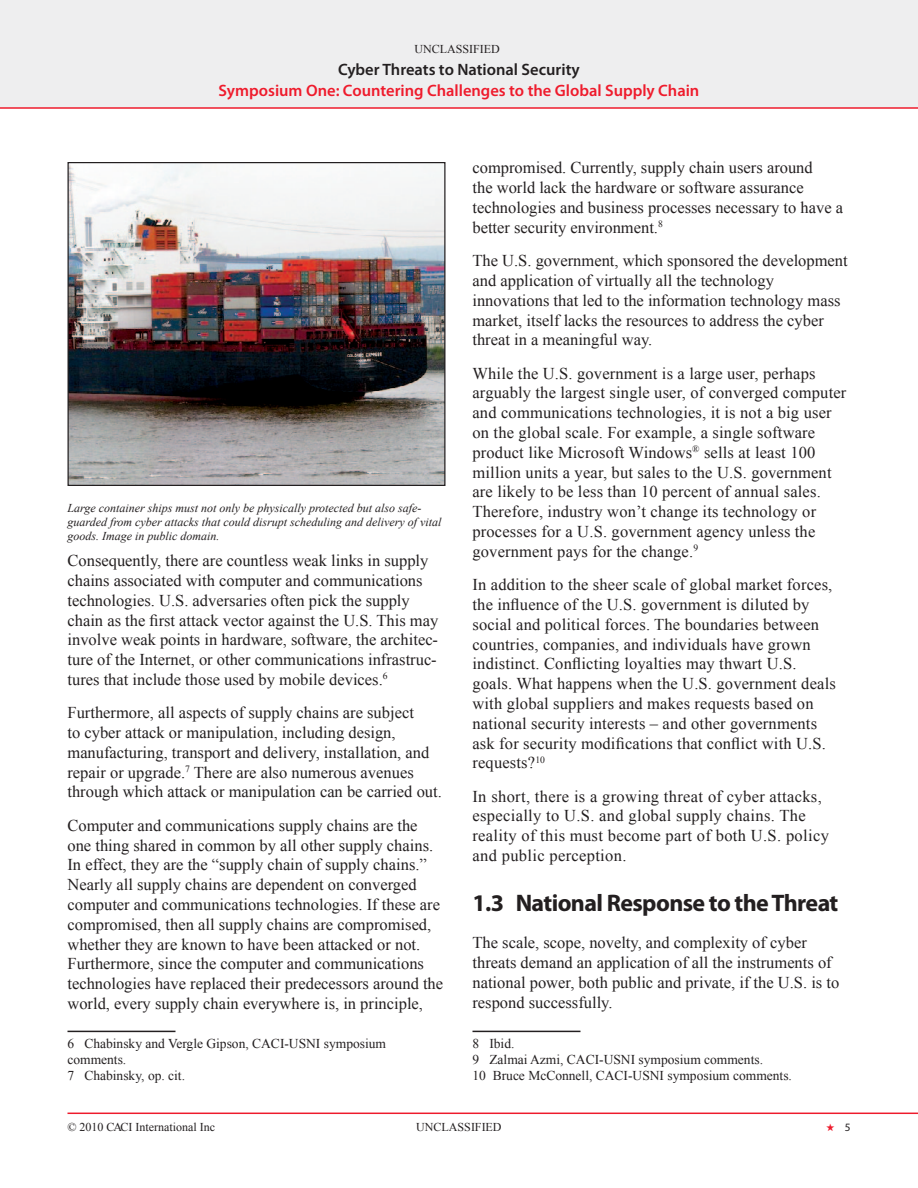
<style>
.page{position:relative;width:918px;height:1188px;background:#fff}
.page>*{position:absolute;margin:0;border:0;box-sizing:border-box;transform-origin:0 0}
.t1{font:700 24px "Myriad Pro";letter-spacing:-.025em;color:#231f20}
.t2{font:16.5px/19.8px "Times New Roman";color:#231f20}
.t3{font:16.5px/19.8px "Times New Roman";letter-spacing:.02em;color:#231f20}
.t4{font:600 16.5px "Myriad Pro";color:#ee1b2c}
.t5{font:600 16.5px "Myriad Pro";color:#231f20}
.t6{font:13.5px/16.2px "Times New Roman";color:#231f20}
.t7{font:italic 12px/14.4px "Times New Roman";color:#231f20}
.t8{font:12px "Times New Roman";color:#231f20}
.t9{font:11.25px "Myriad Pro";color:#231f20}
.s1{color:#ee1b2c}
</style>
<div class="page">
<div style="left:0;top:0;width:918px;height:107px;background:#eeeeef"></div>
<hr style="left:0;top:107px;width:918px;height:2px;background:#ee1b2c">
<hr style="left:68px;top:1113px;width:850px;height:1px;background:#ee1b2c">
<hr style="left:68px;top:1031px;width:108px;height:1px;background:#231f20">
<hr style="left:472px;top:1031px;width:108px;height:1px;background:#231f20">
<img style="left:70px;top:164px;width:374px;height:320px">
<div style="left:68px;top:162px;width:378px;height:324px;border:1px solid #231f20"></div>
<p class="t8" style="left:415px;top:40px;width:87px">UNCLASSIFIED</p>
<p class="t5" style="left:338px;top:59px;width:243px">Cyber Threats to National Security</p>
<p class="t4" style="left:219px;top:80px;width:482px">Symposium One: Countering Challenges to the Global Supply Chain</p>
<p class="t7" style="left:68px;top:500px;width:376px">Large container ships must not only be physically protected but also safe&shy;guarded from cyber attacks that could disrupt scheduling and delivery of vital goods. Image in public domain.</p>
<p class="t2" style="left:68px;top:550px;width:372px">Consequently, there are countless weak links in supply chains associated with computer and communications technologies. U.S. adversaries often pick the supply chain as the first attack vector against the U.S. This may involve weak points in hardware, software, the architec&shy;ture of the Internet, or other communications infrastruc&shy;tures that include those used by mobile devices.<sup>6</sup></p>
<p class="t2" style="left:67px;top:703px;width:376px">Furthermore, all aspects of supply chains are subject<br>to cyber attack or manipulation, including design, manufacturing, transport and delivery, installation, and repair or upgrade.<sup>7</sup> There are also numerous avenues through which attack or manipulation can be carried out.</p>
<p class="t2" style="left:67px;top:815px;width:377px">Computer and communications supply chains are the one thing shared in common by all other supply chains.<br>In effect, they are the “supply chain of supply chains.” Nearly all supply chains are dependent on converged computer and communications technologies. If these are compromised, then all supply chains are compromised, whether they are known to have been attacked or not.<br>Furthermore, since the computer and communications technologies have replaced their predecessors around the world, every supply chain everywhere is, in principle,</p>
<p class="t6" style="left:68px;top:1035px;width:320px">6 Chabinsky and Vergle Gipson, CACI-USNI symposium comments.<br>7 Chabinsky, op. cit.</p>
<p class="t2" style="left:472px;top:158px;width:372px">compromised. Currently, supply chain users around<br>the world lack the hardware or software assurance technologies and business processes necessary to have a better security environment.<sup>8</sup></p>
<p class="t2" style="left:472px;top:250px;width:377px">The U.S. government, which sponsored the development and application of virtually all the technology innovations that led to the information technology mass market, itself lacks the resources to address the cyber threat in a meaningful way.</p>
<p class="t2" style="left:472px;top:363px;width:375px">While the U.S. government is a large user, perhaps arguably the largest single user, of converged computer and communications technologies, it is not a big user on the global scale. For example, a single software product like Microsoft Windows<sup>®</sup> sells at least 100 million units a year, but sales to the U.S. government are likely to be less than 10 percent of annual sales.<br>Therefore, industry won’t change its technology or processes for a U.S. government agency unless the government pays for the change.<sup>9</sup></p>
<p class="t2" style="left:472px;top:574px;width:365px">In addition to the sheer scale of global market forces, the influence of the U.S. government is diluted by social and political forces. The boundaries between countries, companies, and individuals have grown indistinct. Conflicting loyalties may thwart U.S. goals. What happens when the U.S. government deals with global suppliers and makes requests based on national security interests – and other governments ask for security modifications that conflict with U.S. requests?<sup>10</sup></p>
<p class="t3" style="left:472px;top:786px;width:358px">In short, there is a growing threat of cyber attacks, especially to U.S. and global supply chains. The reality of this must become part of both U.S. policy and public perception.</p>
<h1 class="t1" style="left:472px;top:887px;width:367px">1.3 National Response to the Threat</h1>
<p class="t2" style="left:472px;top:933px;width:368px">The scale, scope, novelty, and complexity of cyber threats demand an application of all the instruments of national power, both public and private, if the U.S. is to respond successfully.</p>
<p class="t6" style="left:472px;top:1035px;width:321px">8 Ibid.<br>9 Zalmai Azmi, CACI-USNI symposium comments.<br>10 Bruce McConnell, CACI-USNI symposium comments.</p>
<p class="t8" style="left:68px;top:1119px;width:149px">© 2010 CACI International Inc</p>
<p class="t8" style="left:416px;top:1119px;width:87px">UNCLASSIFIED</p>
<p class="t9" style="left:826px;top:1120px;width:26px"><span class="s1">★</span> 5</p>
</div>
